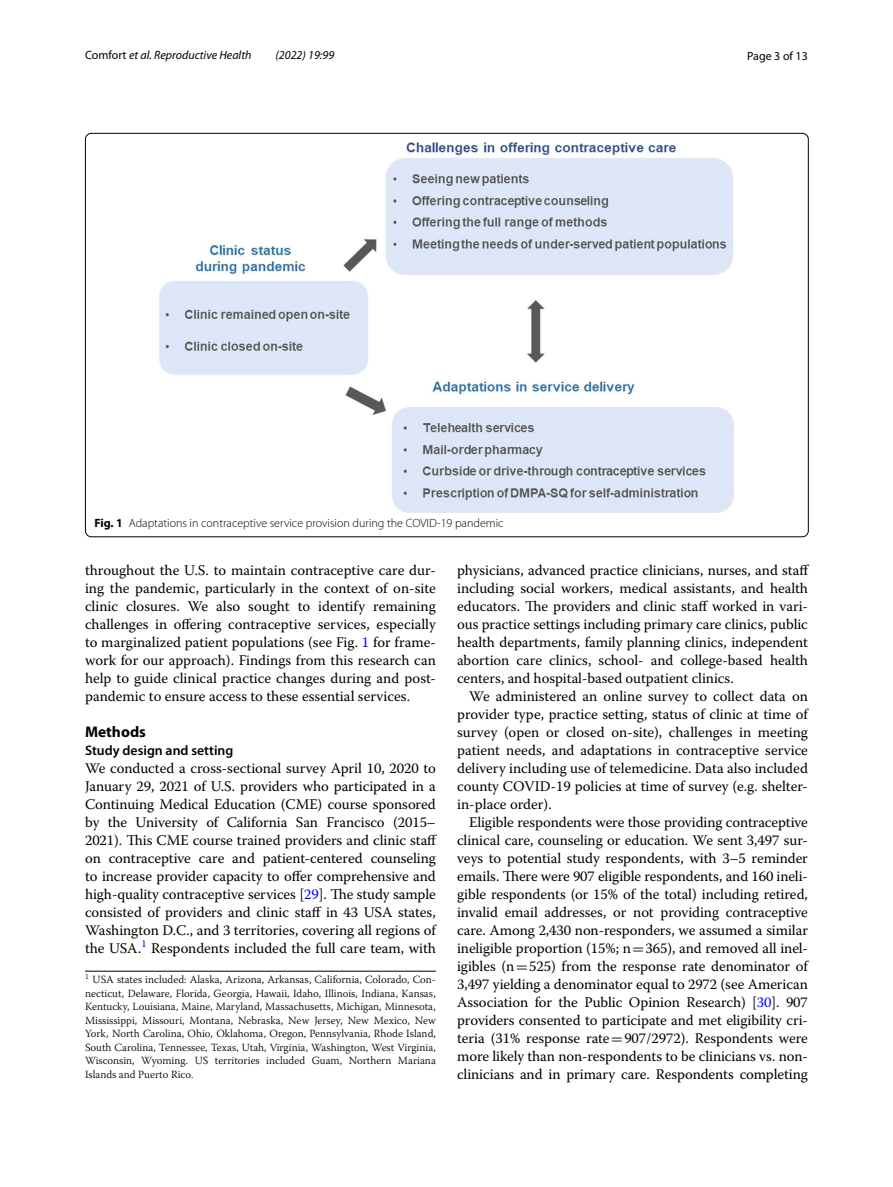
<style>
.page{position:relative;width:893px;height:1187px;background:#fff}
.page>*{position:absolute;margin:0;border:0;box-sizing:border-box;transform-origin:0 0}
.t1{font:700 15.45px "Myriad Pro";color:#000}
.t2{font:14.7px/18px "Warnock Pro";letter-spacing:-.005em;color:#000;text-align:justify}
.t3{font:600 13.8px "Myriad Pro";color:#000}
.t4{font:300 12px "Myriad Pro";color:#000}
.t5{font:italic 12px "Myriad Pro";color:#000}
.t6{font:12px "Myriad Pro";color:#000}
.t7{font:300 10.95px/13.5px "Warnock Pro";color:#000;text-align:justify}
.s1{font-style:normal}
.s2{font-weight:700}
.s3{color:#00f}
.s4{font-family:"MTSY"}
</style>
<div class="page">
<img style="left:160px;top:142px;width:574px;height:370px">
<hr style="left:85px;top:970px;width:351px;height:1px;background:#000">
<p class="t5" style="left:85px;top:48px;width:168px"><span class="s1">Comfort</span> et al. Reproductive Health</p>
<p class="t5" style="left:276px;top:48px;width:60px">(2022) 19:99</p>
<p class="t6" style="left:747px;top:48px;width:62px">Page 3 of 13</p>
<p class="t4" style="left:94px;top:516px;width:411px"><span class="s2">Fig. 1</span> Adaptations in contraceptive service provision during the COVID-19 pandemic</p>
<p class="t2" style="left:85px;top:560px;width:352px">throughout the U.S. to maintain contraceptive care dur&shy;ing the pandemic, particularly in the context of on-site clinic closures. We also sought to identify remaining challenges in offering contraceptive services, especially to marginalized patient populations (see Fig. <span class="s3">1</span> for frame&shy;work for our approach). Findings from this research can help to guide clinical practice changes during and post&shy;pandemic to ensure access to these essential services.</p>
<p class="t1" style="left:85px;top:721px;width:62px">Methods</p>
<p class="t3" style="left:85px;top:741px;width:150px">Study design and setting</p>
<p class="t2" style="left:85px;top:758px;width:353px">We conducted a cross-sectional survey April 10, 2020 to January 29, 2021 of U.S. providers who participated in a Continuing Medical Education (CME) course sponsored by the University of California San Francisco (2015– 2021). This CME course trained providers and clinic staff on contraceptive care and patient-centered counseling to increase provider capacity to offer comprehensive and high-quality contraceptive services [<span class="s3">29</span>]. The study sample consisted of providers and clinic staff in 43 USA states, Washington D.C., and 3 territories, covering all regions of the USA.<sup>1</sup> Respondents included the full care team, with</p>
<p class="t7" style="left:85px;top:972px;width:352px"><sup>1</sup> USA states included: Alaska, Arizona, Arkansas, California, Colorado, Con&shy;necticut, Delaware, Florida, Georgia, Hawaii, Idaho, Illinois, Indiana, Kansas, Kentucky, Louisiana, Maine, Maryland, Massachusetts, Michigan, Minnesota, Mississippi, Missouri, Montana, Nebraska, New Jersey, New Mexico, New York, North Carolina, Ohio, Oklahoma, Oregon, Pennsylvania, Rhode Island, South Carolina, Tennessee, Texas, Utah, Virginia, Washington, West Virginia, Wisconsin, Wyoming. US territories included Guam, Northern Mariana Islands and Puerto Rico.</p>
<p class="t2" style="left:457px;top:560px;width:353px">physicians, advanced practice clinicians, nurses, and staff including social workers, medical assistants, and health educators. The providers and clinic staff worked in vari&shy;ous practice settings including primary care clinics, public health departments, family planning clinics, independent abortion care clinics, school- and college-based health centers, and hospital-based outpatient clinics.</p>
<p class="t2" style="left:457px;top:686px;width:352px;text-indent:12px">We administered an online survey to collect data on provider type, practice setting, status of clinic at time of survey (open or closed on-site), challenges in meeting patient needs, and adaptations in contraceptive service delivery including use of telemedicine. Data also included county COVID-19 policies at time of survey (e.g. shelter&shy;in-place order).</p>
<p class="t2" style="left:457px;top:812px;width:352px;text-indent:12px">Eligible respondents were those providing contraceptive clinical care, counseling or education. We sent 3,497 sur&shy;veys to potential study respondents, with 3–5 reminder emails. There were 907 eligible respondents, and 160 ineli&shy;gible respondents (or 15% of the total) including retired, invalid email addresses, or not providing contraceptive care. Among 2,430 non-responders, we assumed a similar ineligible proportion (15%; n<span class="s4">=</span>365), and removed all inel&shy;igibles (n<span class="s4">=</span>525) from the response rate denominator of 3,497 yielding a denominator equal to 2972 (see American Association for the Public Opinion Research) [<span class="s3">30</span>]. 907 providers consented to participate and met eligibility cri&shy;teria (31% response rate<span class="s4">=</span>907/2972). Respondents were more likely than non-respondents to be clinicians vs. non&shy;clinicians and in primary care. Respondents completing</p>
</div>
